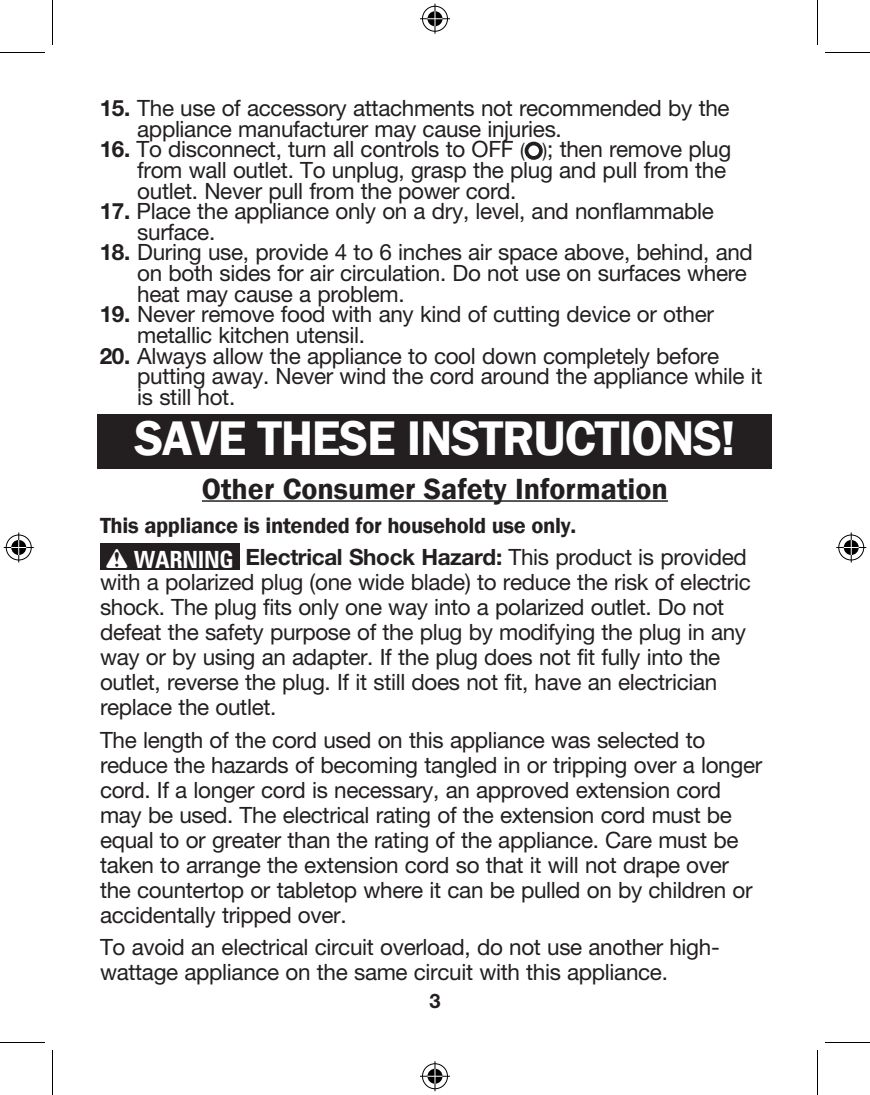
<style>
.page{position:relative;width:870px;height:1095px;background:#fff}
.page>*{position:absolute;margin:0;border:0;box-sizing:border-box;transform-origin:0 0}
.PS_safety_head{font:600 50px "Franklin Gothic";letter-spacing:-.025em;color:#fff}
.t1{font:600 30px "Franklin Gothic";color:#231f20}
.t2{font:700 condensed 23.75px "Zurich BT";letter-spacing:-.015em;color:#fff}
.PS_safety_text{font:22.5px/25px "Helvetica Neue LT Std";letter-spacing:-.015em;color:#231f20}
.PS_safety_double_num{font:22.5px/20.5px "Helvetica Neue LT Std";letter-spacing:-.015em;color:#231f20}
.PS_safety_text-2{font:600 22.5px "Franklin Gothic";letter-spacing:-.015em;color:#231f20}
.t3{font:700 20px "Helvetica Neue LT Std";color:#231f20}
.s1{font-weight:700}
.s2{font-stretch:condensed;font-size:20px}
</style>
<div class="page">
<div style="left:525px;top:142px;width:18px;height:18px;border:4px solid #231f20;border-radius:50%"></div>
<div style="left:100px;top:543px;width:140px;height:27px;background:#231f20"></div>
<div style="left:98px;top:415px;width:674px;height:54px;background:#231f20"></div>
<hr style="left:202px;top:500px;width:466px;height:2px;background:#231f20">
<hr style="left:0;top:52px;width:45px;height:1px;background:#000">
<hr style="left:825px;top:52px;width:45px;height:1px;background:#000">
<hr style="left:0;top:1042px;width:45px;height:1px;background:#000">
<hr style="left:825px;top:1042px;width:45px;height:1px;background:#000">
<hr style="left:52px;top:0;width:1px;height:45px;background:#000">
<hr style="left:52px;top:1050px;width:1px;height:45px;background:#000">
<hr style="left:817px;top:0;width:1px;height:45px;background:#000">
<hr style="left:817px;top:1050px;width:1px;height:45px;background:#000">
<div style="left:421px;top:5px;width:28px;height:28px;border:3px solid #fff;border-radius:50%"></div>
<hr style="left:420px;top:17px;width:30px;height:3px;background:#fff">
<svg style="left:433px;top:4px;width:4px;height:30px"></svg>
<div style="left:426px;top:10px;width:18px;height:18px;border:3px solid #fff;border-radius:50%"></div>
<div style="left:422px;top:6px;width:26px;height:26px;border:1px solid #000;border-radius:50%"></div>
<hr style="left:420px;top:18px;width:30px;height:1px;background:#000">
<hr style="left:435px;top:4px;width:1px;height:30px;background:#000">
<svg style="left:428px;top:11px;width:14px;height:15px"></svg>
<div style="left:421px;top:1062px;width:28px;height:28px;border:3px solid #fff;border-radius:50%"></div>
<hr style="left:420px;top:1075px;width:30px;height:3px;background:#fff">
<svg style="left:433px;top:1061px;width:4px;height:30px"></svg>
<div style="left:426px;top:1067px;width:18px;height:18px;border:3px solid #fff;border-radius:50%"></div>
<div style="left:422px;top:1063px;width:26px;height:26px;border:1px solid #000;border-radius:50%"></div>
<hr style="left:420px;top:1076px;width:30px;height:1px;background:#000">
<hr style="left:435px;top:1061px;width:1px;height:30px;background:#000">
<svg style="left:428px;top:1069px;width:14px;height:15px"></svg>
<div style="left:5px;top:533px;width:28px;height:29px;border:3px solid #fff;border-radius:50%"></div>
<hr style="left:4px;top:546px;width:30px;height:3px;background:#fff">
<hr style="left:17px;top:532px;width:3px;height:30px;background:#fff">
<div style="left:10px;top:538px;width:18px;height:19px;border:3px solid #fff;border-radius:50%"></div>
<div style="left:6px;top:535px;width:26px;height:25px;border:1px solid #000;border-radius:50%"></div>
<hr style="left:4px;top:547px;width:30px;height:1px;background:#000">
<hr style="left:18px;top:532px;width:1px;height:30px;background:#000">
<svg style="left:11px;top:540px;width:15px;height:15px"></svg>
<div style="left:837px;top:533px;width:28px;height:29px;border:3px solid #fff;border-radius:50%"></div>
<hr style="left:836px;top:546px;width:30px;height:3px;background:#fff">
<hr style="left:850px;top:532px;width:3px;height:30px;background:#fff">
<div style="left:842px;top:538px;width:18px;height:19px;border:3px solid #fff;border-radius:50%"></div>
<div style="left:838px;top:535px;width:26px;height:25px;border:1px solid #000;border-radius:50%"></div>
<hr style="left:836px;top:547px;width:30px;height:1px;background:#000">
<hr style="left:851px;top:532px;width:1px;height:30px;background:#000">
<svg style="left:844px;top:540px;width:15px;height:15px"></svg>
<p class="PS_safety_double_num" style="left:137px;top:98px;width:594px;text-indent:-38px"><span class="s1">15.</span> The use of accessory attachments not recommended by the appliance manufacturer may cause injuries.</p>
<p class="PS_safety_double_num" style="left:137px;top:139px;width:596px;text-indent:-38px"><span class="s1">16.</span> To disconnect, turn all controls to OFF <span class="s2">( )</span>; then remove plug from wall outlet. To unplug, grasp the plug and pull from the outlet. Never pull from the power cord.</p>
<p class="PS_safety_double_num" style="left:137px;top:201px;width:578px;text-indent:-38px"><span class="s1">17.</span> Place the appliance only on a dry, level, and nonflammable surface.</p>
<p class="PS_safety_double_num" style="left:137px;top:242px;width:617px;text-indent:-38px"><span class="s1">18.</span> During use, provide 4 to 6 inches air space above, behind, and on both sides for air circulation. Do not use on surfaces where heat may cause a problem.</p>
<p class="PS_safety_double_num" style="left:137px;top:304px;width:578px;text-indent:-38px"><span class="s1">19.</span> Never remove food with any kind of cutting device or other metallic kitchen utensil.</p>
<p class="PS_safety_double_num" style="left:137px;top:345px;width:627px;text-indent:-38px"><span class="s1">20.</span> Always allow the appliance to cool down completely before putting away. Never wind the cord around the appliance while it is still hot.</p>
<p class="PS_safety_head" style="left:134px;top:407px;width:603px">SAVE THESE INSTRUCTIONS!</p>
<p class="t1" style="left:202px;top:470px;width:468px">Other Consumer Safety Information</p>
<p class="PS_safety_text-2" style="left:100px;top:511px;width:478px">This appliance is intended for household use only.</p>
<p class="t2" style="left:134px;top:545px;width:101px">WARNING</p>
<p class="PS_safety_text" style="left:100px;top:544px;width:652px;text-indent:146px"><span class="s1">Electrical Shock Hazard:</span> This product is provided with a polarized plug (one wide blade) to reduce the risk of electric shock. The plug fits only one way into a polarized outlet. Do not defeat the safety purpose of the plug by modifying the plug in any way or by using an adapter. If the plug does not fit fully into the outlet, reverse the plug. If it still does not fit, have an electrician replace the outlet.</p>
<p class="PS_safety_text" style="left:100px;top:727px;width:664px">The length of the cord used on this appliance was selected to reduce the hazards of becoming tangled in or tripping over a longer cord. If a longer cord is necessary, an approved extension cord may be used. The electrical rating of the extension cord must be equal to or greater than the rating of the appliance. Care must be taken to arrange the extension cord so that it will not drape over the countertop or tabletop where it can be pulled on by children or accidentally tripped over.</p>
<p class="PS_safety_text" style="left:100px;top:934px;width:621px">To avoid an electrical circuit overload, do not use another high&shy;wattage appliance on the same circuit with this appliance.</p>
<p class="t3" style="left:429px;top:989px;width:13px">3</p>
</div>
